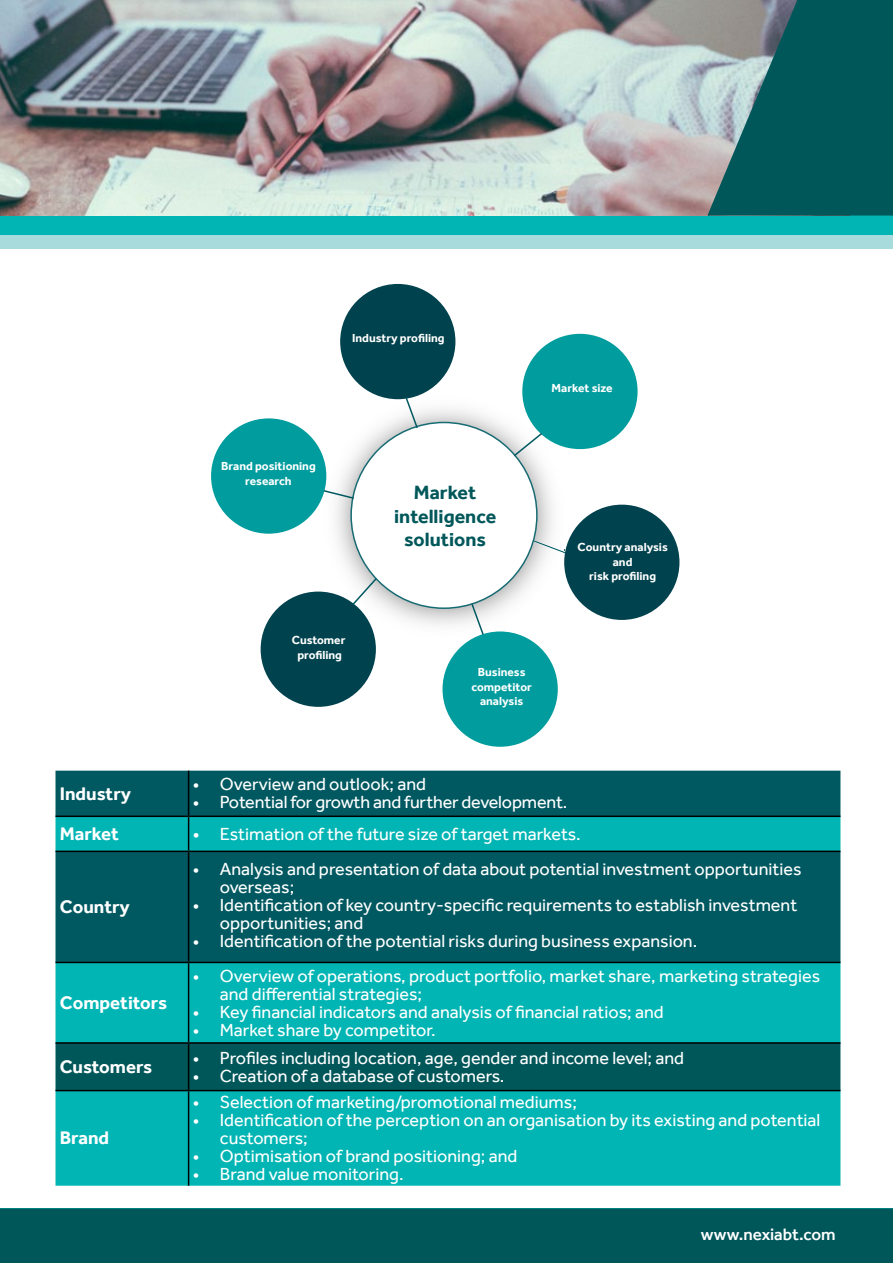
<style>
.page{position:relative;width:893px;height:1263px;background:#fff}
.page>*{position:absolute;margin:0;border:0;box-sizing:border-box;transform-origin:0 0}
.t1{font:500 21px "Effra";letter-spacing:-.01em;color:#fff}
.t2{font:700 19.8px/23.7px "Effra";color:#00575a;text-align:center}
.t3{font:700 18.75px "Effra";color:#fff}
.t4{font:18px/18px "Effra";color:#fff}
.t5{font:500 16.95px "Effra";letter-spacing:-.005em;color:#fff}
.t6{font:700 12px/14.4px "Effra";color:#fff;text-align:center}
.s1{color:#fff}
.s2{font-size:18.75px}
</style>
<div class="page">
<div style="left:564px;top:505px;width:115px;height:115px;background:#00424d;border-radius:50%"></div>
<div style="left:0;top:1208px;width:893px;height:55px;background:#00575a"></div>
<div style="left:0;top:235px;width:893px;height:14px;background:#a8dcdc"></div>
<div style="left:0;top:216px;width:893px;height:19px;background:#00b5b4"></div>
<div style="left:56px;top:771px;width:784px;height:44px;background:#005961"></div>
<div style="left:56px;top:817px;width:784px;height:369px;background:#00b5b4"></div>
<div style="left:56px;top:852px;width:784px;height:110px;background:#005961"></div>
<div style="left:56px;top:963px;width:784px;height:79px;background:#00b5b4"></div>
<div style="left:56px;top:1044px;width:784px;height:46px;background:#00575a"></div>
<hr style="left:188px;top:771px;width:1px;height:44px;background:#000">
<hr style="left:56px;top:815px;width:133px;height:2px;background:#000">
<hr style="left:189px;top:815px;width:651px;height:2px;background:#000">
<hr style="left:188px;top:817px;width:1px;height:33px;background:#000">
<hr style="left:56px;top:850px;width:133px;height:2px;background:#000">
<hr style="left:189px;top:850px;width:651px;height:2px;background:#000">
<hr style="left:188px;top:852px;width:1px;height:110px;background:#000">
<hr style="left:56px;top:962px;width:133px;height:1px;background:#000">
<hr style="left:189px;top:962px;width:651px;height:1px;background:#000">
<hr style="left:188px;top:963px;width:1px;height:79px;background:#000">
<hr style="left:56px;top:1042px;width:133px;height:2px;background:#000">
<hr style="left:189px;top:1042px;width:651px;height:2px;background:#000">
<hr style="left:188px;top:1044px;width:1px;height:46px;background:#000">
<hr style="left:56px;top:1090px;width:133px;height:1px;background:#000">
<hr style="left:189px;top:1090px;width:651px;height:1px;background:#000">
<hr style="left:188px;top:1091px;width:1px;height:95px;background:#000">
<img style="left:0;top:0;width:706px;height:216px">
<svg style="left:706px;top:0;width:187px;height:216px;background:#296c6e"></svg>
<div style="left:211px;top:418px;width:115px;height:116px;background:#009c9e;border-radius:50%"></div>
<div style="left:261px;top:592px;width:115px;height:115px;background:#00424d;border-radius:50%"></div>
<div style="left:442px;top:631px;width:116px;height:116px;background:#009c9e;border-radius:50%"></div>
<div style="left:522px;top:334px;width:116px;height:115px;background:#009c9e;border-radius:50%"></div>
<div style="left:340px;top:284px;width:115px;height:115px;background:#00424d;border-radius:50%"></div>
<svg style="left:322px;top:395px;width:245px;height:241px"></svg>
<p class="t3" style="left:60px;top:782px;width:73px">Industry</p>
<p class="t6" style="left:352px;top:330px;width:94px">Industry profiling</p>
<p class="t6" style="left:552px;top:380px;width:63px">Market size</p>
<p class="t6" style="left:221px;top:459px;width:96px">Brand positioning research</p>
<p class="t6" style="left:292px;top:633px;width:55px">Customer profiling</p>
<p class="t2" style="left:394px;top:480px;width:108px">Market intelligence solutions<span class="s1">is</span></p>
<p class="t6" style="left:471px;top:665px;width:62px">Business competitor analysis</p>
<p class="t6" style="left:577px;top:540px;width:92px">Country analysis and<br>risk profiling</p>
<p class="t4" style="left:193px;top:775px;width:235px">• Overview and outlook; and</p>
<p class="t4" style="left:193px;top:793px;width:376px">• Potential for growth and further development.</p>
<p class="t3" style="left:60px;top:823px;width:61px">Market</p>
<p class="t4" style="left:193px;top:825px;width:389px"><span class="s2">•</span> Estimation of the future size of target markets.</p>
<p class="t3" style="left:60px;top:896px;width:72px">Country</p>
<p class="t3" style="left:60px;top:991px;width:109px">Competitors</p>
<p class="t4" style="left:220px;top:860px;width:583px;text-indent:-27px">• Analysis and presentation of data about potential investment opportunities overseas;</p>
<p class="t4" style="left:220px;top:896px;width:579px;text-indent:-27px">• Identification of key country-specific requirements to establish investment opportunities; and</p>
<p class="t4" style="left:193px;top:932px;width:506px">• Identification of the potential risks during business expansion.</p>
<p class="t4" style="left:220px;top:966px;width:602px;text-indent:-27px">• Overview of operations, product portfolio, market share, marketing strategies and differential strategies;</p>
<p class="t4" style="left:193px;top:1002px;width:472px">• Key financial indicators and analysis of financial ratios; and</p>
<p class="t4" style="left:193px;top:1020px;width:244px">• Market share by competitor.</p>
<p class="t3" style="left:60px;top:1055px;width:94px">Customers</p>
<p class="t4" style="left:193px;top:1048px;width:493px">• Profiles including location, age, gender and income level; and</p>
<p class="t4" style="left:193px;top:1066px;width:313px">• Creation of a database of customers.</p>
<p class="t3" style="left:60px;top:1127px;width:51px">Brand</p>
<p class="t4" style="left:193px;top:1093px;width:386px">• Selection of marketing/promotional mediums;</p>
<p class="t4" style="left:220px;top:1111px;width:602px;text-indent:-27px">• Identification of the perception on an organisation by its existing and potential customers;</p>
<p class="t4" style="left:193px;top:1147px;width:326px">• Optimisation of brand positioning; and</p>
<p class="t4" style="left:193px;top:1165px;width:212px">• Brand value monitoring.</p>
<p class="t5" style="left:701px;top:1224px;width:136px">www.nexiabt.com</p>
<p class="t1" style="left:666px;top:1226px;width:167px">www.nexiabt.com</p>
</div>
